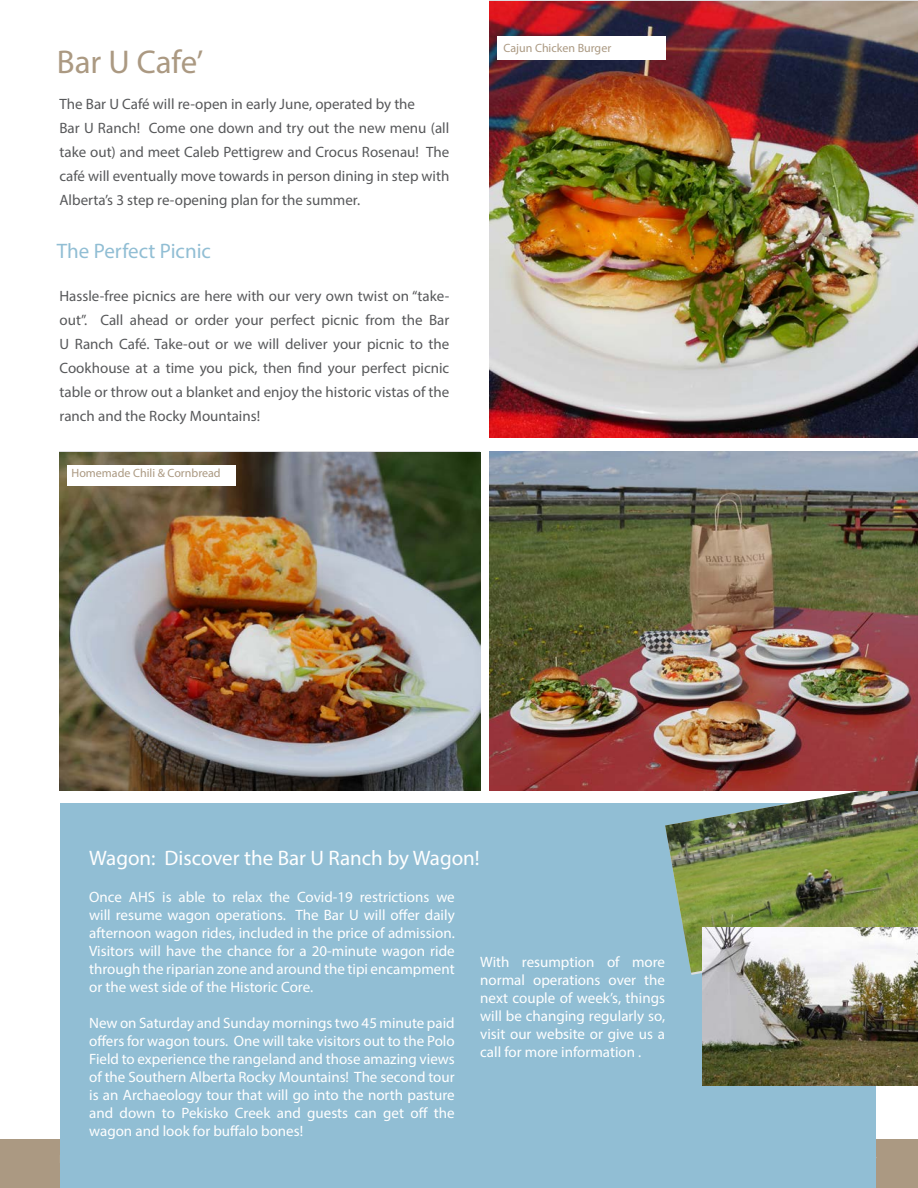
<style>
.page{position:relative;width:918px;height:1188px;background:#fff}
.page>*{position:absolute;margin:0;border:0;box-sizing:border-box;transform-origin:0 0}
.H_1{font:33px "Myriad Pro";color:#ab9982}
.H_2_White{font:21px "Myriad Pro";color:#fff}
.Paragraph_Intro{font:21px "Myriad Pro";color:#91bed4}
.B_2_White{font:15px/18px "Myriad Pro";color:#fff;text-align:justify}
.B_1{font:15px/24px "Myriad Pro";color:#57585a;text-align:justify}
.t1{font:12px "Myriad Pro";color:#ab9982}
</style>
<div class="page">
<div style="left:0;top:1140px;width:918px;height:48px;background:#ab9982"></div>
<img style="left:490px;top:2px;width:428px;height:436px">
<div style="left:60px;top:804px;width:815px;height:384px;background:#91bed4"></div>
<img style="left:665px;top:791px;width:253px;height:182px">
<img style="left:702px;top:928px;width:216px;height:157px">
<div style="left:497px;top:36px;width:168px;height:23px;background:#fff"></div>
<img style="left:60px;top:453px;width:420px;height:338px">
<img style="left:490px;top:451px;width:428px;height:340px">
<div style="left:68px;top:465px;width:168px;height:21px;background:#fff"></div>
<p class="H_1" style="left:57px;top:42px;width:148px">Bar U Cafe’</p>
<p class="B_1" style="left:60px;top:92px;width:357px">The Bar U Café will re-open in early June, operated by the</p>
<p class="B_1" style="left:60px;top:116px;width:391px">Bar U Ranch! Come one down and try out the new menu (all take out) and meet Caleb Pettigrew and Crocus Rosenau! The café will eventually move towards in person dining in step with Alberta’s 3 step re-opening plan for the summer.</p>
<p class="Paragraph_Intro" style="left:57px;top:238px;width:156px">The Perfect Picnic</p>
<p class="B_1" style="left:60px;top:284px;width:391px">Hassle-free picnics are here with our very own twist on “take&shy;out”. Call ahead or order your perfect picnic from the Bar U Ranch Café. Take-out or we will deliver your picnic to the Cookhouse at a time you pick, then find your perfect picnic table or throw out a blanket and enjoy the historic vistas of the ranch and the Rocky Mountains!</p>
<p class="t1" style="left:72px;top:466px;width:151px">Homemade Chili &amp; Cornbread</p>
<p class="t1" style="left:504px;top:41px;width:109px">Cajun Chicken Burger</p>
<p class="H_2_White" style="left:89px;top:845px;width:392px">Wagon: Discover the Bar U Ranch by Wagon!</p>
<p class="B_2_White" style="left:89px;top:888px;width:367px">Once AHS is able to relax the Covid-19 restrictions we will resume wagon operations. The Bar U will offer daily afternoon wagon rides, included in the price of admission.<br>Visitors will have the chance for a 20-minute wagon ride through the riparian zone and around the tipi encampment or the west side of the Historic Core.</p>
<p class="B_2_White" style="left:89px;top:1014px;width:367px">New on Saturday and Sunday mornings two 45 minute paid offers for wagon tours. One will take visitors out to the Polo Field to experience the rangeland and those amazing views of the Southern Alberta Rocky Mountains! The second tour is an Archaeology tour that will go into the north pasture and down to Pekisko Creek and guests can get off the wagon and look for buffalo bones!</p>
<p class="B_2_White" style="left:480px;top:953px;width:186px">With resumption of more normal operations over the next couple of week’s, things will be changing regularly so, visit our website or give us a call for more information .</p>
</div>
